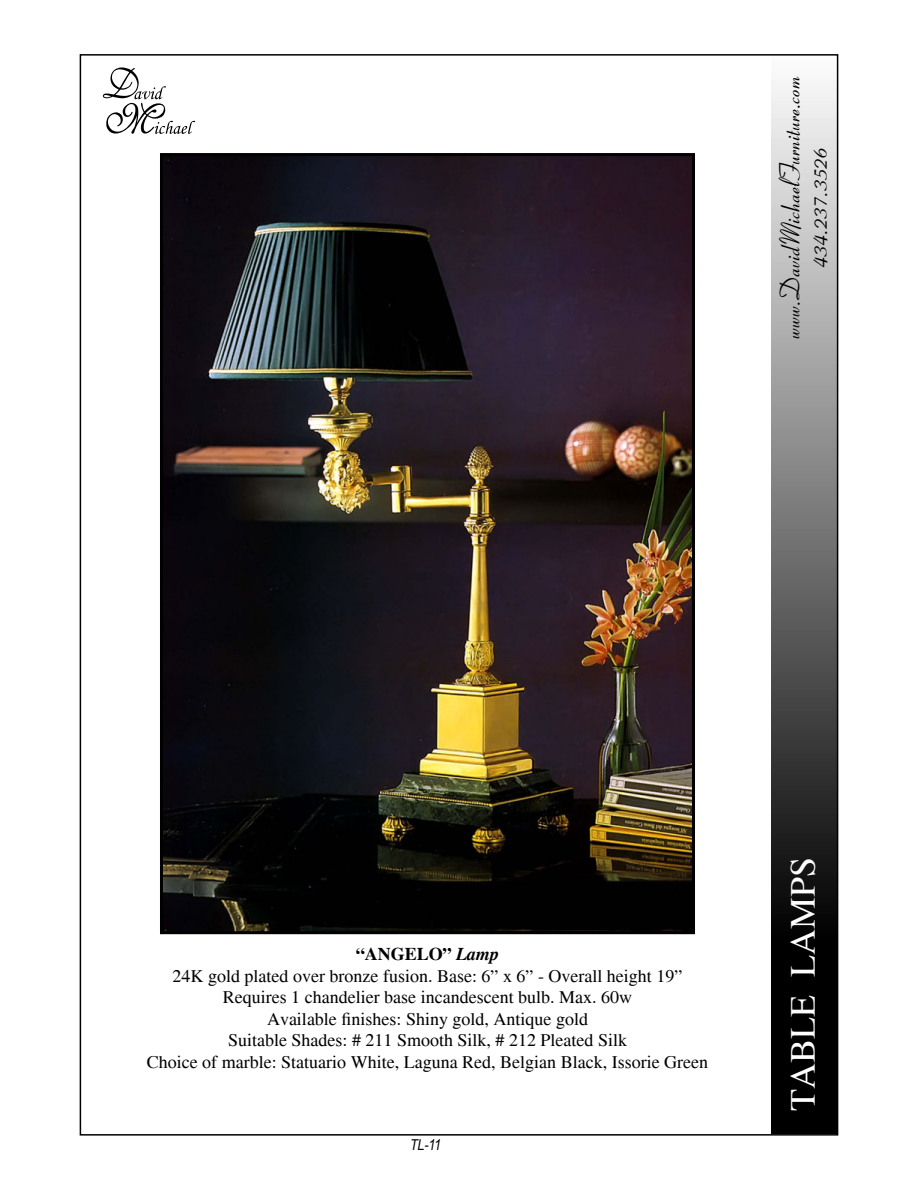
<style>
.page{position:relative;width:918px;height:1188px;background:#fff}
.page>*{position:absolute;margin:0;border:0;box-sizing:border-box;transform-origin:0 0}
.t1{font:36px "Times";color:#fff}
.t2{font:27px/27.3px "Coronet";color:#000;text-align:center}
.t3{font:18px "Times";color:#000}
.t4{font:700 18px "Times";color:#000}
.t5{font:italic 15px "Arial Narrow";color:#000}
.s1{font-style:italic}
</style>
<div class="page">
<div style="left:772px;top:54px;width:66px;height:1080px;background:linear-gradient(to bottom,#f4f4f4,#000)"></div>
<svg style="left:103px;top:68px;width:92px;height:66px"></svg>
<img style="left:164px;top:157px;width:527px;height:773px">
<div style="left:160px;top:153px;width:535px;height:781px;border:3px solid #000"></div>
<h2 class="t2" style="left:778px;top:342px;width:266px;rotate:-90deg">www.DavidMichaelFurniture.com<br>434.237.3526</h2>
<p class="t4" style="left:356px;top:943px;width:145px">“ANGELO” <span class="s1">Lamp</span></p>
<p class="t3" style="left:173px;top:965px;width:511px">24K gold plated over bronze fusion. Base: 6” x 6” - Overall height 19”</p>
<p class="t3" style="left:223px;top:987px;width:411px">Requires 1 chandelier base incandescent bulb. Max. 60w</p>
<p class="t3" style="left:267px;top:1009px;width:323px">Available finishes: Shiny gold, Antique gold</p>
<p class="t3" style="left:228px;top:1030px;width:401px">Suitable Shades: # 211 Smooth Silk, # 212 Pleated Silk</p>
<p class="t3" style="left:147px;top:1052px;width:563px">Choice of marble: Statuario White, Laguna Red, Belgian Black, Issorie Green</p>
<p class="t5" style="left:410px;top:1134px;width:33px">TL-11</p>
<h1 class="t1" style="left:783px;top:1111px;width:256px;rotate:-90deg">TABLE LAMPS</h1>
</div>
